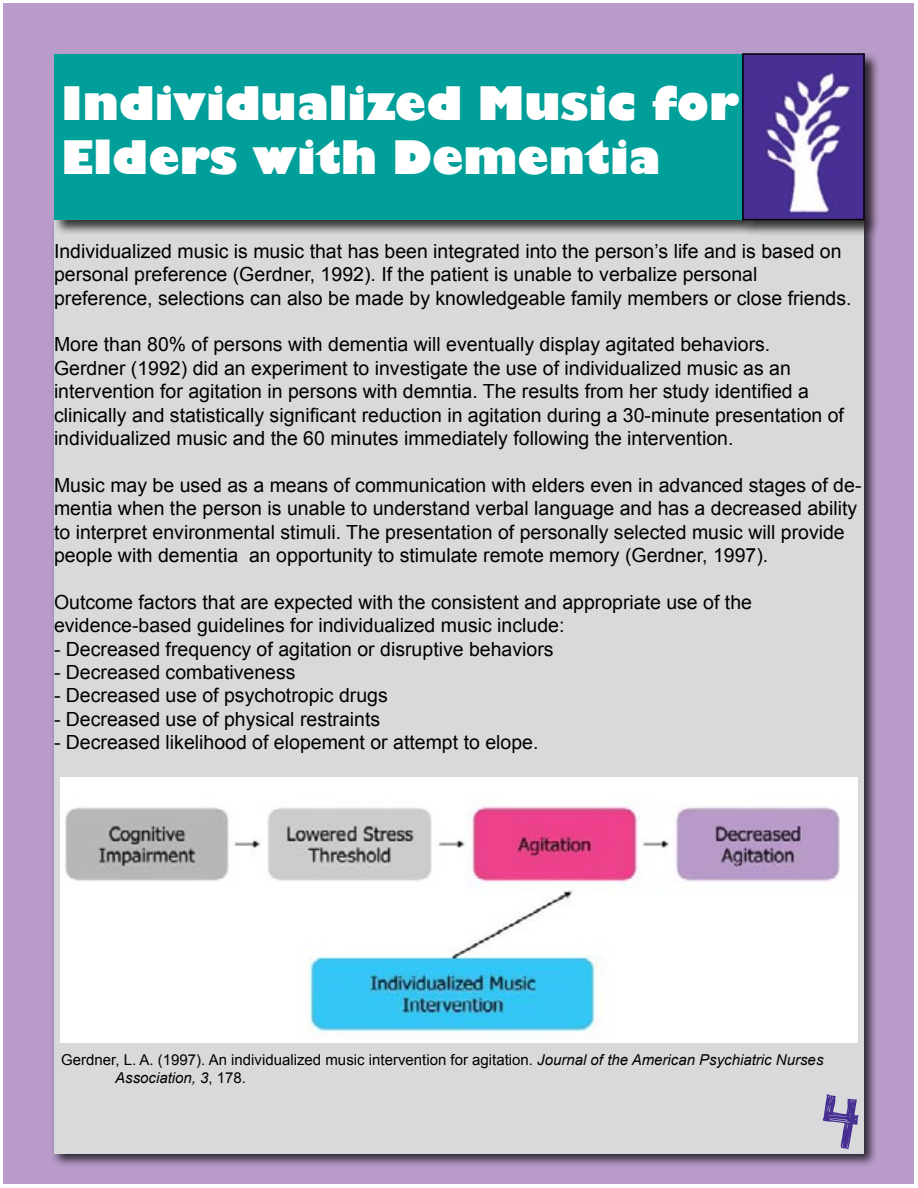
<style>
.page{position:relative;width:918px;height:1188px;background:#fff}
.page>*{position:absolute;margin:0;border:0;box-sizing:border-box;transform-origin:0 0}
.t1{font:800 45px/54px "Gill Sans";color:#fff}
.t2{font:19.5px/23.4px "Arial";color:#000}
.t3{font:15px/18px "Arial";color:#000}
.s1{font-style:italic}
</style>
<div class="page">
<div style="left:4px;top:4px;width:910px;height:1180px;background:#b89bc9"></div>
<div style="left:50px;top:216px;width:827px;height:951px;background:#000;opacity:.75"></div>
<div style="left:54px;top:220px;width:810px;height:934px;background:#d7d9da"></div>
<img style="left:61px;top:778px;width:796px;height:264px">
<div style="left:53px;top:53px;width:705px;height:182px;background:#000;opacity:.75"></div>
<div style="left:54px;top:54px;width:689px;height:166px;background:#009f99"></div>
<div style="left:742px;top:53px;width:138px;height:183px;background:#000;opacity:.75"></div>
<img style="left:745px;top:56px;width:117px;height:161px">
<div style="left:742px;top:53px;width:123px;height:167px;border:2px solid #000"></div>
<h1 class="t1" style="left:61px;top:79px;width:679px">Individualized Music for<br>Elders with Dementia</h1>
<p class="t2" style="left:54px;top:239px;width:799px">Individualized music is music that has been integrated into the person’s life and is based on personal preference (Gerdner, 1992). If the patient is unable to verbalize personal preference, selections can also be made by knowledgeable family members or close friends.</p>
<p class="t2" style="left:54px;top:333px;width:792px">More than 80% of persons with dementia will eventually display agitated behaviors.<br>Gerdner (1992) did an experiment to investigate the use of individualized music as an intervention for agitation in persons with demntia. The results from her study identified a clinically and statistically significant reduction in agitation during a 30-minute presentation of individualized music and the 60 minutes immediately following the intervention.</p>
<p class="t2" style="left:54px;top:473px;width:809px">Music may be used as a means of communication with elders even in advanced stages of de&shy;mentia when the person is unable to understand verbal language and has a decreased ability to interpret environmental stimuli. The presentation of personally selected music will provide people with dementia an opportunity to stimulate remote memory (Gerdner, 1997).</p>
<p class="t2" style="left:54px;top:590px;width:700px">Outcome factors that are expected with the consistent and appropriate use of the evidence-based guidelines for individualized music include:</p>
<p class="t2" style="left:54px;top:637px;width:501px">- Decreased frequency of agitation or disruptive behaviors</p>
<p class="t2" style="left:54px;top:661px;width:243px">- Decreased combativeness</p>
<p class="t2" style="left:54px;top:684px;width:335px">- Decreased use of psychotropic drugs</p>
<p class="t2" style="left:54px;top:707px;width:328px">- Decreased use of physical restraints</p>
<p class="t2" style="left:54px;top:731px;width:486px">- Decreased likelihood of elopement or attempt to elope.</p>
<p class="t3" style="left:115px;top:1051px;width:710px;text-indent:-54px">Gerdner, L. A. (1997). An individualized music intervention for agitation. <span class="s1">Journal of the American Psychiatric Nurses<br>Association, 3</span>, 178.</p>
</div>
